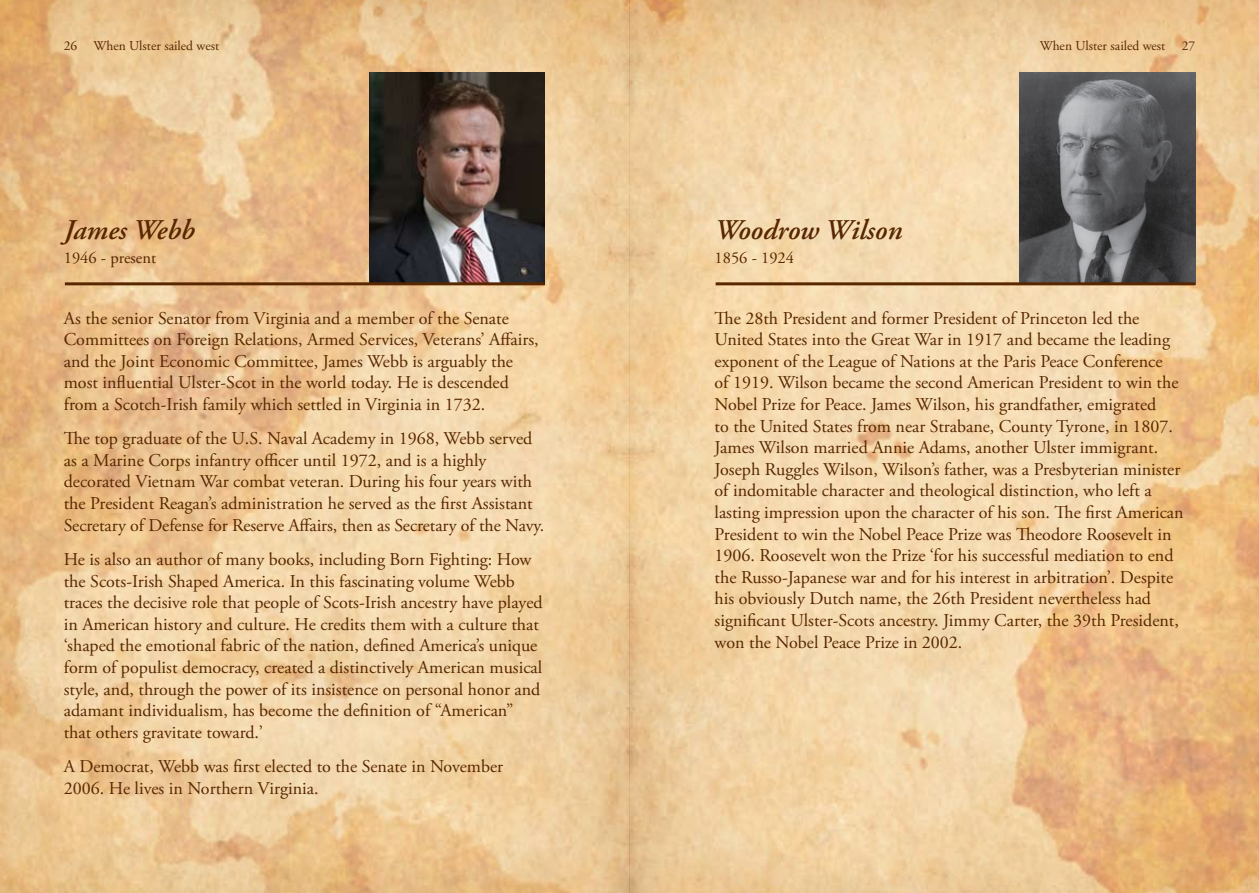
<style>
.page{position:relative;width:1259px;height:893px;background:#fff}
.page>*{position:absolute;margin:0;border:0;box-sizing:border-box;transform-origin:0 0}
.t1{font:italic 600 28.5px "Adobe Garamond Pro";color:#582700}
.t2{font:18px/21.6px "Adobe Garamond Pro";color:#582700}
.t3{font:16.5px "Adobe Garamond Pro";color:#582700}
.t4{font:13.5px "Adobe Garamond Pro";color:#582700}
</style>
<div class="page">
<img style="left:0;top:0;width:1259px;height:893px">
<img style="left:1020px;top:72px;width:175px;height:210px">
<img style="left:369px;top:72px;width:175px;height:210px">
<hr style="left:715px;top:282px;width:480px;height:3px;background:#582700">
<hr style="left:65px;top:282px;width:479px;height:3px;background:#582700">
<p class="t4" style="left:64px;top:37px;width:157px">26 When Ulster sailed west</p>
<p class="t4" style="left:1039px;top:37px;width:157px">When Ulster sailed west 27</p>
<h1 class="t1" style="left:64px;top:214px;width:132px">James Webb</h1>
<p class="t3" style="left:64px;top:248px;width:94px">1946 - present</p>
<p class="t2" style="left:64px;top:308px;width:476px">As the senior Senator from Virginia and a member of the Senate Committees on Foreign Relations, Armed Services, Veterans’ Affairs, and the Joint Economic Committee, James Webb is arguably the most influential Ulster-Scot in the world today. He is descended from a Scotch-Irish family which settled in Virginia in 1732.</p>
<p class="t2" style="left:64px;top:428px;width:482px">The top graduate of the U.S. Naval Academy in 1968, Webb served as a Marine Corps infantry officer until 1972, and is a highly decorated Vietnam War combat veteran. During his four years with the President Reagan’s administration he served as the first Assistant Secretary of Defense for Reserve Affairs, then as Secretary of the Navy.</p>
<p class="t2" style="left:64px;top:549px;width:480px">He is also an author of many books, including Born Fighting: How the Scots-Irish Shaped America. In this fascinating volume Webb traces the decisive role that people of Scots-Irish ancestry have played in American history and culture. He credits them with a culture that ‘shaped the emotional fabric of the nation, defined America’s unique form of populist democracy, created a distinctively American musical style, and, through the power of its insistence on personal honor and adamant individualism, has become the definition of “American” that others gravitate toward.’</p>
<p class="t2" style="left:64px;top:756px;width:441px">A Democrat, Webb was first elected to the Senate in November<br>2006. He lives in Northern Virginia.</p>
<h1 class="t1" style="left:714px;top:214px;width:189px">Woodrow Wilson</h1>
<p class="t3" style="left:714px;top:248px;width:81px">1856 - 1924</p>
<p class="t2" style="left:714px;top:308px;width:470px">The 28th President and former President of Princeton led the United States into the Great War in 1917 and became the leading exponent of the League of Nations at the Paris Peace Conference<br>of 1919. Wilson became the second American President to win the Nobel Prize for Peace. James Wilson, his grandfather, emigrated<br>to the United States from near Strabane, County Tyrone, in 1807.<br>James Wilson married Annie Adams, another Ulster immigrant.<br>Joseph Ruggles Wilson, Wilson’s father, was a Presbyterian minister of indomitable character and theological distinction, who left a lasting impression upon the character of his son. The first American President to win the Nobel Peace Prize was Theodore Roosevelt in 1906. Roosevelt won the Prize ‘for his successful mediation to end the Russo-Japanese war and for his interest in arbitration’. Despite his obviously Dutch name, the 26th President nevertheless had significant Ulster-Scots ancestry. Jimmy Carter, the 39th President, won the Nobel Peace Prize in 2002.</p>
</div>
